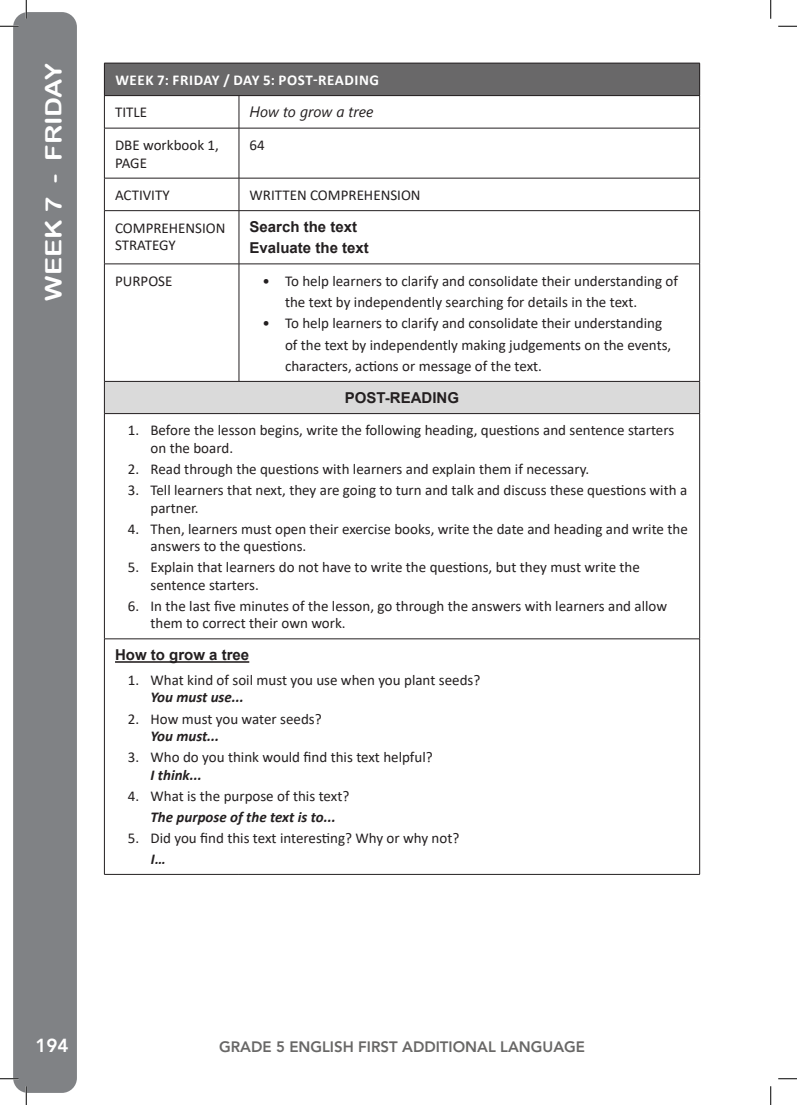
<style>
.page{position:relative;width:797px;height:1105px;background:#fff}
.page>*{position:absolute;margin:0;border:0;box-sizing:border-box;transform-origin:0 0}
.t1{font:22.5px "Arial Rounded MT Bold";color:#fff;scale:1.2 1}
.t2{font:800 18.75px "Avenir LT Std";color:#fff}
.t3{font:15px/17.5px "Calibri";color:#231f20}
.List_Paragraph{font:700 15px "Arial";color:#231f20}
.t4{font:800 15px "Avenir LT Std";color:#686766}
.t5{font:700 15px "Calibri";letter-spacing:.04em;color:#fff}
.List_Paragraph-2{font:italic 700 15px "Calibri";color:#231f20}
.t6{font:italic 15px "Segoe UI";color:#231f20}
.s1{font-weight:700;font-style:italic}
</style>
<div class="page">
<div style="left:13px;top:12px;width:64px;height:1081px;background:#808285;border-radius:15px"></div>
<div style="left:104px;top:63px;width:595px;height:33px;background:#696869"></div>
<div style="left:104px;top:381px;width:595px;height:33px;background:#dadada"></div>
<hr style="left:104px;top:96px;width:1px;height:32px;background:#231f20">
<hr style="left:239px;top:96px;width:1px;height:32px;background:#231f20">
<hr style="left:699px;top:96px;width:1px;height:32px;background:#231f20">
<hr style="left:104px;top:128px;width:135px;height:1px;background:#231f20">
<hr style="left:104px;top:128px;width:1px;height:50px;background:#231f20">
<hr style="left:239px;top:128px;width:460px;height:1px;background:#231f20">
<hr style="left:239px;top:128px;width:1px;height:50px;background:#231f20">
<hr style="left:699px;top:128px;width:1px;height:50px;background:#231f20">
<hr style="left:104px;top:178px;width:135px;height:1px;background:#231f20">
<hr style="left:104px;top:178px;width:1px;height:32px;background:#231f20">
<hr style="left:239px;top:178px;width:460px;height:1px;background:#231f20">
<hr style="left:239px;top:178px;width:1px;height:32px;background:#231f20">
<hr style="left:699px;top:178px;width:1px;height:32px;background:#231f20">
<hr style="left:104px;top:210px;width:135px;height:1px;background:#231f20">
<hr style="left:104px;top:211px;width:1px;height:53px;background:#231f20">
<hr style="left:239px;top:210px;width:460px;height:1px;background:#231f20">
<hr style="left:239px;top:211px;width:1px;height:53px;background:#231f20">
<hr style="left:699px;top:211px;width:1px;height:53px;background:#231f20">
<hr style="left:104px;top:264px;width:135px;height:1px;background:#231f20">
<hr style="left:104px;top:264px;width:1px;height:117px;background:#231f20">
<hr style="left:239px;top:264px;width:460px;height:1px;background:#231f20">
<hr style="left:239px;top:264px;width:1px;height:117px;background:#231f20">
<hr style="left:699px;top:264px;width:1px;height:117px;background:#231f20">
<hr style="left:104px;top:381px;width:135px;height:1px;background:#231f20">
<hr style="left:104px;top:382px;width:1px;height:31px;background:#231f20">
<hr style="left:239px;top:381px;width:460px;height:1px;background:#231f20">
<hr style="left:699px;top:382px;width:1px;height:31px;background:#231f20">
<hr style="left:104px;top:413px;width:135px;height:1px;background:#231f20">
<hr style="left:104px;top:414px;width:1px;height:225px;background:#231f20">
<hr style="left:239px;top:413px;width:460px;height:1px;background:#231f20">
<hr style="left:699px;top:414px;width:1px;height:225px;background:#231f20">
<hr style="left:104px;top:639px;width:135px;height:1px;background:#231f20">
<hr style="left:104px;top:639px;width:1px;height:235px;background:#231f20">
<hr style="left:239px;top:639px;width:460px;height:1px;background:#231f20">
<hr style="left:699px;top:639px;width:1px;height:235px;background:#231f20">
<hr style="left:104px;top:874px;width:135px;height:1px;background:#231f20">
<hr style="left:239px;top:874px;width:460px;height:1px;background:#231f20">
<hr style="left:104px;top:63px;width:135px;height:1px;background:#231f20">
<hr style="left:104px;top:63px;width:1px;height:32px;background:#231f20">
<hr style="left:239px;top:63px;width:460px;height:1px;background:#231f20">
<hr style="left:699px;top:63px;width:1px;height:32px;background:#231f20">
<hr style="left:104px;top:95px;width:135px;height:1px;background:#231f20">
<hr style="left:239px;top:95px;width:460px;height:1px;background:#231f20">
<hr style="left:115px;top:661px;width:134px;height:2px;background:#231f20">
<svg style="left:0;top:25px;width:19px;height:2px"></svg>
<svg style="left:778px;top:25px;width:19px;height:2px"></svg>
<svg style="left:0;top:1078px;width:19px;height:1px"></svg>
<svg style="left:778px;top:1078px;width:19px;height:1px"></svg>
<svg style="left:25px;top:0;width:2px;height:19px"></svg>
<svg style="left:25px;top:1086px;width:2px;height:19px"></svg>
<svg style="left:770px;top:0;width:1px;height:19px"></svg>
<svg style="left:770px;top:1086px;width:1px;height:19px"></svg>
<p class="t1" style="left:40px;top:301px;width:200px;rotate:-90deg">WEEK 7 - FRIDAY</p>
<p class="t5" style="left:115px;top:69px;width:265px">WEEK 7: FRIDAY / DAY 5: POST-READING</p>
<p class="t3" style="left:115px;top:103px;width:34px">TITLE</p>
<p class="t6" style="left:249px;top:98px;width:125px">How to grow a tree</p>
<p class="t3" style="left:115px;top:136px;width:105px">DBE workbook 1,<br>PAGE</p>
<p class="t3" style="left:249px;top:136px;width:17px">64</p>
<p class="t3" style="left:115px;top:186px;width:56px">ACTIVITY</p>
<p class="t3" style="left:249px;top:186px;width:172px">WRITTEN COMPREHENSION</p>
<p class="t3" style="left:115px;top:218px;width:112px">COMPREHENSION<br>STRATEGY</p>
<p class="List_Paragraph" style="left:249px;top:216px;width:109px">Search the text</p>
<p class="List_Paragraph" style="left:249px;top:237px;width:121px">Evaluate the text</p>
<p class="t3" style="left:115px;top:272px;width:59px">PURPOSE</p>
<p class="t3" style="left:285px;top:270px;width:394px;line-height:21.2px;text-indent:-22px">• To help learners to clarify and consolidate their understanding of the text by independently searching for details in the text.</p>
<p class="t3" style="left:285px;top:312px;width:388px;line-height:21.2px;text-indent:-22px">• To help learners to clarify and consolidate their understanding of the text by independently making judgements on the events, characters, actions or message of the text.</p>
<p class="List_Paragraph" style="left:345px;top:387px;width:116px">POST-READING</p>
<p class="t3" style="left:150px;top:421px;width:525px;text-indent:-22px">1. Before the lesson begins, write the following heading, questions and sentence starters on the board.</p>
<p class="t3" style="left:128px;top:460px;width:463px">2. Read through the questions with learners and explain them if necessary.</p>
<p class="t3" style="left:150px;top:481px;width:538px;text-indent:-22px">3. Tell learners that next, they are going to turn and talk and discuss these questions with a partner.</p>
<p class="t3" style="left:150px;top:519px;width:539px;text-indent:-22px">4. Then, learners must open their exercise books, write the date and heading and write the answers to the questions.</p>
<p class="t3" style="left:150px;top:558px;width:491px;text-indent:-22px">5. Explain that learners do not have to write the questions, but they must write the sentence starters.</p>
<p class="t3" style="left:150px;top:597px;width:518px;text-indent:-22px">6. In the last five minutes of the lesson, go through the answers with learners and allow them to correct their own work.</p>
<p class="List_Paragraph" style="left:115px;top:644px;width:136px">How to grow a tree</p>
<p class="t3" style="left:150px;top:671px;width:331px;text-indent:-22px">1. What kind of soil must you use when you plant seeds?<br><span class="s1">You must use...</span></p>
<p class="t3" style="left:150px;top:709px;width:173px;text-indent:-22px">2. How must you water seeds?<br><span class="s1">You must...</span></p>
<p class="t3" style="left:150px;top:748px;width:284px;text-indent:-22px">3. Who do you think would find this text helpful?<br><span class="s1">I think...</span></p>
<p class="t3" style="left:128px;top:786px;width:223px">4. What is the purpose of this text?</p>
<p class="List_Paragraph-2" style="left:150px;top:806px;width:187px">The purpose of the text is to...</p>
<p class="t3" style="left:128px;top:829px;width:333px">5. Did you find this text interesting? Why or why not?</p>
<p class="List_Paragraph-2" style="left:151px;top:848px;width:16px">I…</p>
<p class="t2" style="left:35px;top:1034px;width:35px">194</p>
<p class="t4" style="left:219px;top:1038px;width:367px">GRADE 5 ENGLISH FIRST ADDITIONAL LANGUAGE</p>
</div>
